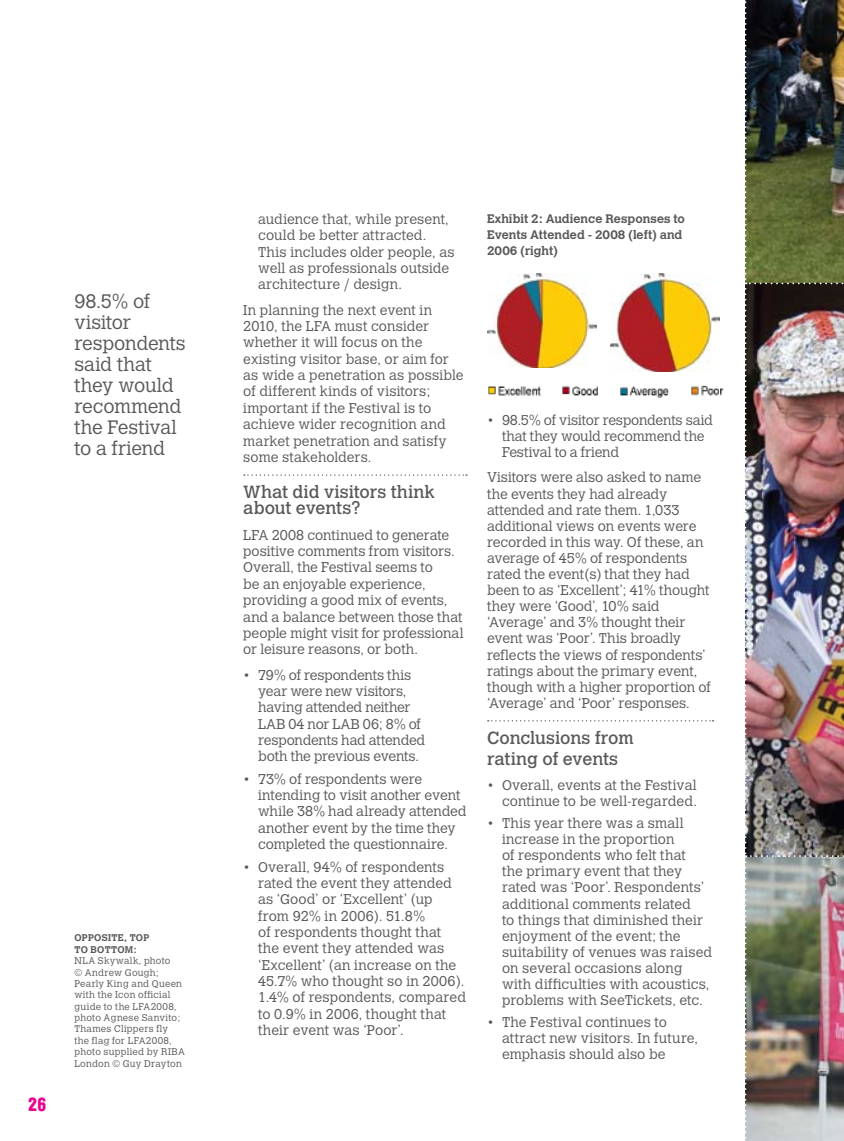
<style>
.page{position:relative;width:844px;height:1141px;background:#fff}
.page>*{position:absolute;margin:0;border:0;box-sizing:border-box;transform-origin:0 0}
.t1{font:300 19.25px/21px "Calvert";letter-spacing:-.01em;color:#58595b}
.t2{font:17.5px/16.4px "Calvert";letter-spacing:-.005em;color:#58595b}
.t3{font:17.5px "Brauer";color:#ec008c}
.t4{font:300 14px/16.4px "Calvert";color:#58595b}
.t5{font:700 12.25px/16.1px "Calvert";letter-spacing:.005em;color:#58595b}
.t6{font:300 9.62px/11.4px "Calvert";letter-spacing:.025em;color:#58595b}
.t7{font:700 9.62px/11.4px "Calvert";letter-spacing:.025em;color:#58595b}
</style>
<div class="page">
<img style="left:745px;top:0;width:99px;height:1141px">
<svg style="left:244px;top:474px;width:223px;height:2px"></svg>
<svg style="left:487px;top:720px;width:226px;height:1px"></svg>
<img style="left:487px;top:273px;width:109px;height:95px">
<img style="left:610px;top:273px;width:109px;height:99px">
<img style="left:488px;top:386px;width:53px;height:10px">
<img style="left:562px;top:385px;width:36px;height:11px">
<img style="left:620px;top:386px;width:50px;height:13px">
<img style="left:691px;top:385px;width:33px;height:11px">
<h1 class="t1" style="left:74px;top:291px;width:113px">98.5% of visitor respondents said that they would recommend the Festival to a friend</h1>
<p class="t3" style="left:28px;top:1093px;width:19px">26</p>
<p class="t7" style="left:74px;top:932px;width:76px;text-indent:20px">osite, top to bottom:</p>
<p class="t6" style="left:74px;top:955px;width:112px">NLA Skywalk, photo<br>© Andrew Gough;<br>Pearly King and Queen with the Icon official guide to the LFA2008, photo Agnese Sanvito;<br>Thames Clippers fly the flag for LFA2008, photo supplied by RIBA<br>London © Guy Drayton</p>
<p class="t7" style="left:74px;top:932px;width:8px">Opp</p>
<p class="t4" style="left:258px;top:211px;width:198px">audience that, while present, could be better attracted.<br>This includes older people, as well as professionals outside architecture / design.</p>
<p class="t4" style="left:243px;top:302px;width:222px">In planning the next event in<br>2010, the LFA must consider whether it will focus on the existing visitor base, or aim for as wide a penetration as possible of different kinds of visitors; important if the Festival is to achieve wider recognition and market penetration and satisfy some stakeholders.</p>
<p class="t2" style="left:243px;top:484px;width:193px">What did visitors think about events?</p>
<p class="t4" style="left:243px;top:527px;width:222px">LFA 2008 continued to generate positive comments from visitors.<br>Overall, the Festival seems to<br>be an enjoyable experience, providing a good mix of events, and a balance between those that people might visit for professional or leisure reasons, or both.</p>
<p class="t4" style="left:258px;top:667px;width:169px;text-indent:-15px">• 79% of respondents this year were new visitors, having attended neither<br>LAB 04 nor LAB 06; 8% of respondents had attended both the previous events.</p>
<p class="t4" style="left:258px;top:771px;width:210px;text-indent:-15px">• 73% of respondents were intending to visit another event while 38% had already attended another event by the time they completed the questionnaire.</p>
<p class="t4" style="left:258px;top:859px;width:209px;text-indent:-15px">• Overall, 94% of respondents rated the event they attended as ‘Good’ or ‘Excellent’ (up from 92% in 2006). 51.8%<br>of respondents thought that<br>the event they attended was ‘Excellent’ (an increase on the<br>45.7% who thought so in 2006).<br>1.4% of respondents, compared to 0.9% in 2006, thought that their event was ‘Poor’.</p>
<p class="t5" style="left:487px;top:211px;width:199px">Exhibit 2: Audience Responses to<br>Events Attended - 2008 (left) and<br>2006 (right)</p>
<p class="t4" style="left:502px;top:413px;width:212px;text-indent:-15px">• 98.5% of visitor respondents said that they would recommend the<br>Festival to a friend</p>
<p class="t4" style="left:487px;top:470px;width:225px">Visitors were also asked to name the events they had already attended and rate them. 1,033 additional views on events were recorded in this way. Of these, an average of 45% of respondents rated the event(s) that they had been to as ‘Excellent’; 41% thought they were ‘Good’, 10% said ‘Average’ and 3% thought their event was ‘Poor’. This broadly reflects the views of respondents’ ratings about the primary event, though with a higher proportion of ‘Average’ and ‘Poor’ responses.</p>
<p class="t2" style="left:487px;top:727px;width:148px;line-height:21px">Conclusions from rating of events</p>
<p class="t4" style="left:487px;top:777px;width:211px;text-align:right">• Overall, events at the Festival continue to be well-regarded.</p>
<p class="t4" style="left:502px;top:815px;width:212px;text-indent:-15px">• This year there was a small increase in the proportion<br>of respondents who felt that<br>the primary event that they rated was ‘Poor’. Respondents’ additional comments related<br>to things that diminished their enjoyment of the event; the suitability of venues was raised on several occasions along with difficulties with acoustics, problems with SeeTickets, etc.</p>
<p class="t4" style="left:502px;top:1014px;width:197px;text-indent:-15px">• The Festival continues to attract new visitors. In future, emphasis should also be</p>
</div>
